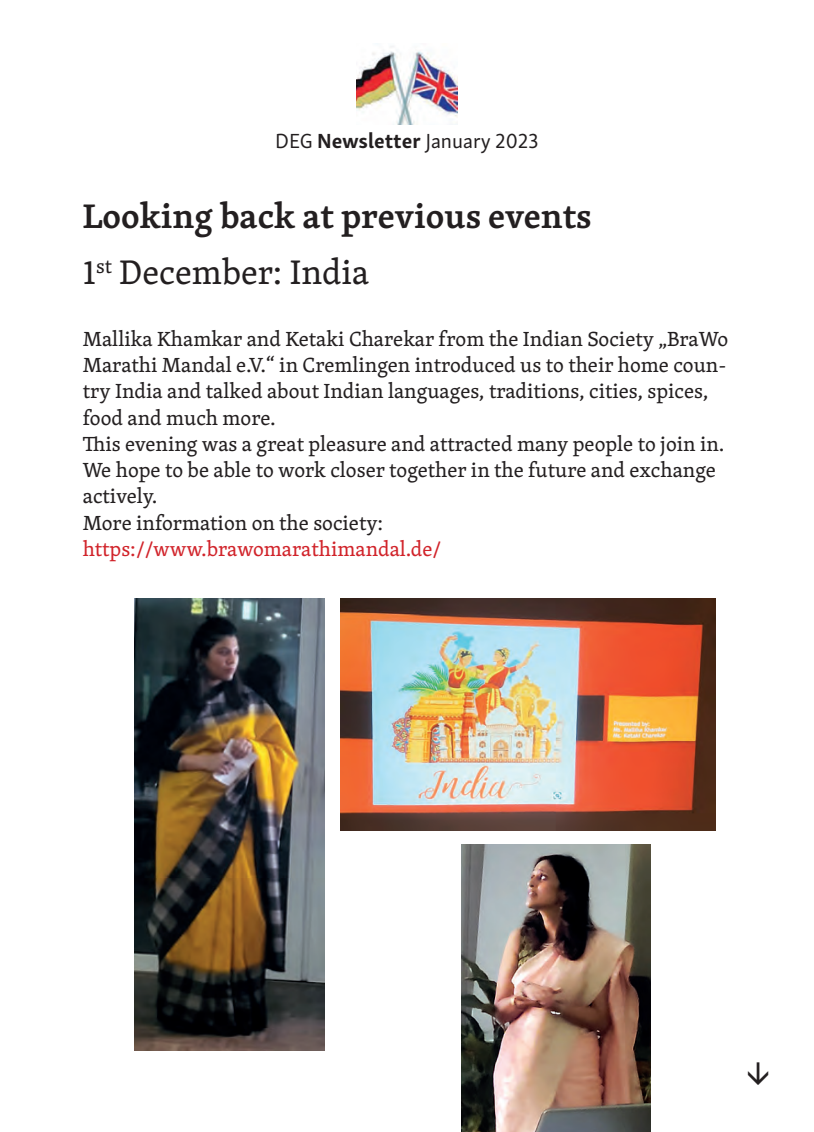
<style>
.page{position:relative;width:814px;height:1132px;background:#fff}
.page>*{position:absolute;margin:0;border:0;box-sizing:border-box;transform-origin:0 0}
.t1{font:600 35px "Skolar Latin";color:#231f20}
.t2{font:35px "Skolar Latin";color:#231f20}
.t3{font:21px/26.2px "Skolar Latin";color:#231f20}
.t4{font:21px "Skolar Latin";color:#d1232a}
.t5{font:21px "Skolar Sans Latn";color:#231f20}
.s1{font-weight:700}
</style>
<div class="page">
<img style="left:356px;top:46px;width:102px;height:78px">
<img style="left:134px;top:598px;width:190px;height:452px">
<img style="left:461px;top:844px;width:189px;height:287px">
<img style="left:341px;top:598px;width:374px;height:232px">
<p class="t5" style="left:275px;top:125px;width:265px">DEG <span class="s1">Newsletter</span> January 2023</p>
<h1 class="t1" style="left:83px;top:188px;width:510px">Looking back at previous events</h1>
<h1 class="t2" style="left:83px;top:246px;width:288px">1<sup>st</sup> December: India</h1>
<p class="t3" style="left:83px;top:325px;width:647px">Mallika Khamkar and Ketaki Charekar from the Indian Society „BraWo Marathi Mandal e.V.“ in Cremlingen introduced us to their home coun&shy;try India and talked about Indian languages, traditions, cities, spices, food and much more.<br>This evening was a great pleasure and attracted many people to join in.<br>We hope to be able to work closer together in the future and exchange actively.<br>More information on the society:</p>
<p class="t4" style="left:83px;top:533px;width:360px">https://www.brawomarathimandal.de/</p>
</div>
